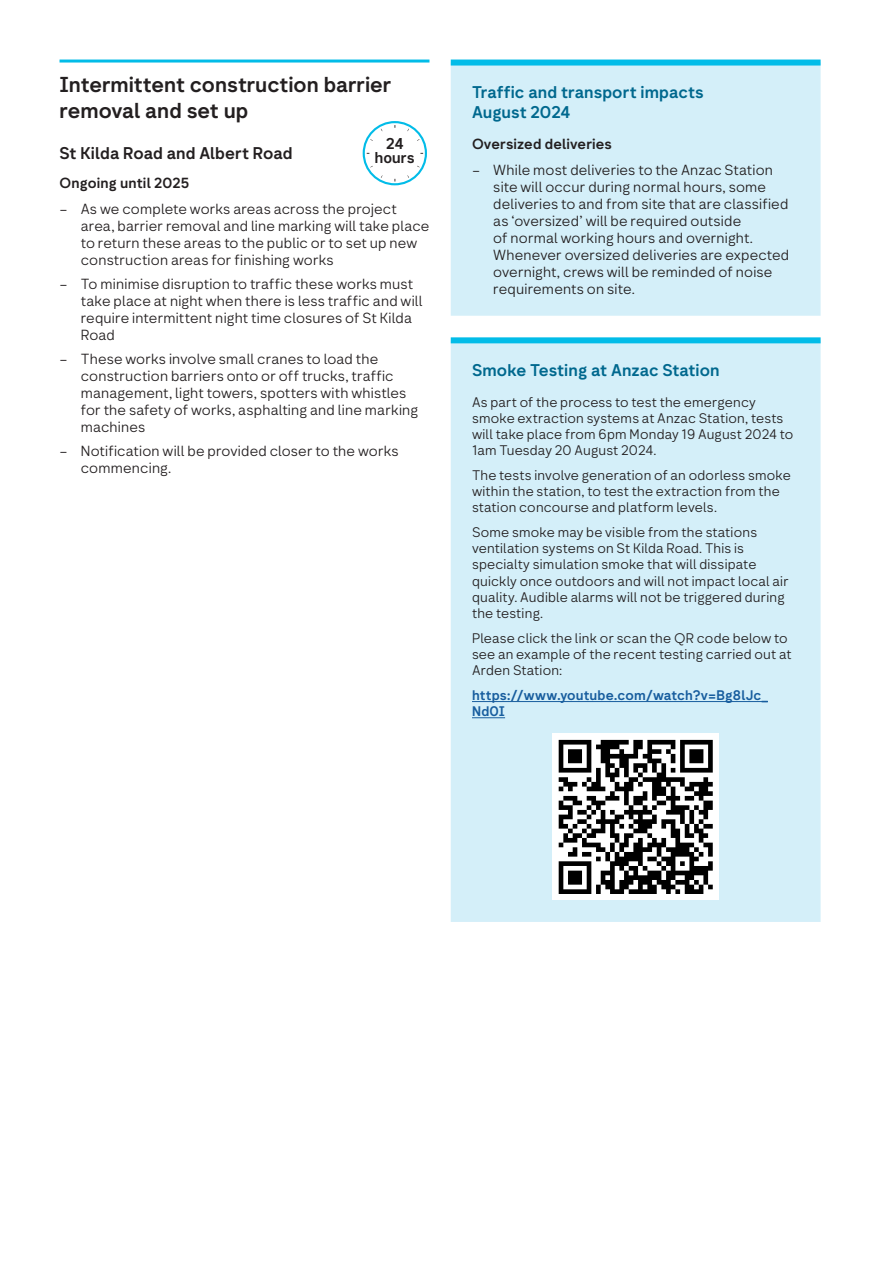
<style>
.page{position:relative;width:893px;height:1263px;background:#fff}
.page>*{position:absolute;margin:0;border:0;box-sizing:border-box;transform-origin:0 0}
.t1{font:700 21px/25.2px "Network Geo";color:#231f20}
.t2{font:700 16.5px/19.8px "Network Geo";color:#00688e}
.t3{font:700 16.5px "Network Geo";letter-spacing:.005em;color:#231f20}
.t4{font:15.3px/14.2px "Network Sans 2019 Bold";color:#231f20;text-align:center}
.t5{font:300 14.25px/17.1px "Network Geo";letter-spacing:.01em;color:#231f20}
.t6{font:700 14.25px "Network Geo";letter-spacing:.01em;color:#231f20}
.t7{font:300 13.5px/16.2px "Network Geo";letter-spacing:.015em;color:#231f20}
.t8{font:700 13.5px/16.2px "Network Geo";letter-spacing:.01em;color:#175d9e}
</style>
<div class="page">
<hr style="left:60px;top:60px;width:369px;height:3px;background:#02bce8">
<svg style="left:363px;top:121px;width:64px;height:64px"></svg>
<div style="left:451px;top:66px;width:370px;height:250px;background:#d4eff9"></div>
<div style="left:451px;top:60px;width:370px;height:6px;background:#02bce8"></div>
<div style="left:451px;top:343px;width:370px;height:579px;background:#d4eff9"></div>
<div style="left:451px;top:337px;width:370px;height:6px;background:#02bce8"></div>
<hr style="left:472px;top:701px;width:296px;height:1px;background:#175d9e">
<hr style="left:472px;top:717px;width:33px;height:1px;background:#175d9e">
<div style="left:552px;top:733px;width:167px;height:167px;background:#fff"></div>
<svg style="left:559px;top:740px;width:154px;height:154px"></svg>
<h1 class="t1" style="left:60px;top:74px;width:333px">Intermittent construction barrier removal and set up</h1>
<p class="t3" style="left:60px;top:142px;width:235px">St Kilda Road and Albert Road</p>
<p class="t6" style="left:60px;top:174px;width:131px">Ongoing until 2025</p>
<p class="t4" style="left:375px;top:136px;width:41px">24 hours</p>
<p class="t5" style="left:81px;top:201px;width:350px;text-indent:-21px">– As we complete works areas across the project area, barrier removal and line marking will take place to return these areas to the public or to set up new construction areas for finishing works</p>
<p class="t5" style="left:81px;top:276px;width:343px;text-indent:-21px">– To minimise disruption to traffic these works must take place at night when there is less traffic and will require intermittent night time closures of St Kilda Road</p>
<p class="t5" style="left:81px;top:350px;width:339px;text-indent:-21px">– These works involve small cranes to load the construction barriers onto or off trucks, traffic management, light towers, spotters with whistles for the safety of works, asphalting and line marking machines</p>
<p class="t5" style="left:81px;top:442px;width:319px;text-indent:-21px">– Notification will be provided closer to the works commencing.</p>
<p class="t2" style="left:472px;top:83px;width:233px">Traffic and transport impacts<br>August 2024</p>
<p class="t6" style="left:472px;top:135px;width:141px">Oversized deliveries</p>
<p class="t5" style="left:493px;top:162px;width:297px;text-indent:-21px">– While most deliveries to the Anzac Station site will occur during normal hours, some deliveries to and from site that are classified as ‘oversized’ will be required outside<br>of normal working hours and overnight.<br>Whenever oversized deliveries are expected overnight, crews will be reminded of noise requirements on site.</p>
<p class="t2" style="left:472px;top:361px;width:249px">Smoke Testing at Anzac Station</p>
<p class="t7" style="left:472px;top:394px;width:323px">As part of the process to test the emergency smoke extraction systems at Anzac Station, tests will take place from 6pm Monday 19 August 2024 to 1am Tuesday 20 August 2024.</p>
<p class="t7" style="left:472px;top:467px;width:320px">The tests involve generation of an odorless smoke within the station, to test the extraction from the station concourse and platform levels.</p>
<p class="t7" style="left:472px;top:525px;width:318px">Some smoke may be visible from the stations ventilation systems on St Kilda Road. This is specialty simulation smoke that will dissipate quickly once outdoors and will not impact local air quality. Audible alarms will not be triggered during the testing.</p>
<p class="t7" style="left:472px;top:630px;width:321px">Please click the link or scan the QR code below to see an example of the recent testing carried out at<br>Arden Station:</p>
<p class="t8" style="left:472px;top:688px;width:297px">https://www.youtube.com/watch?v=Bg8lJc_<br>Nd0I</p>
</div>
